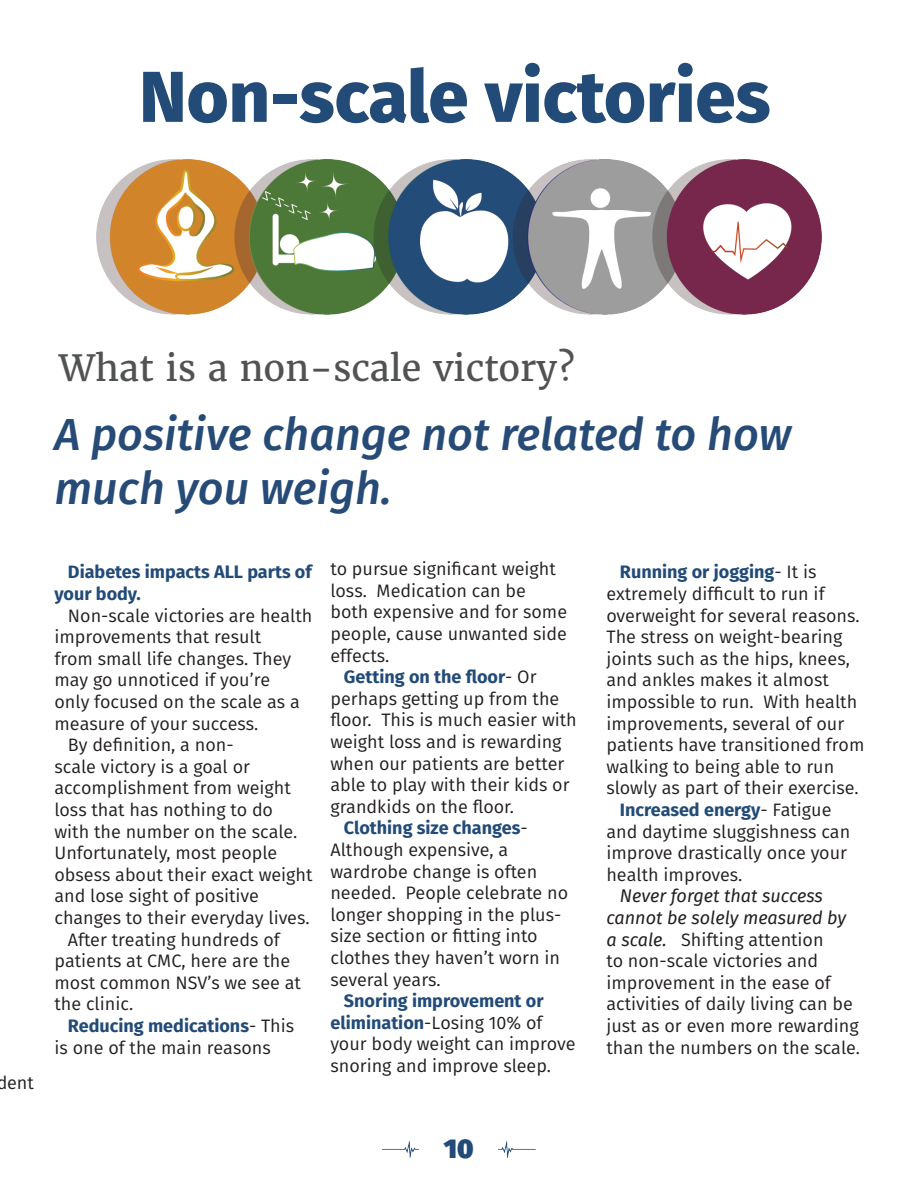
<style>
.page{position:relative;width:918px;height:1188px;background:#fff}
.page>*{position:absolute;margin:0;border:0;box-sizing:border-box;transform-origin:0 0}
.t1{font:800 72px "Fira Sans";color:#224b77}
.t2{font:italic 500 45px/54px "Fira Sans";color:#274b77}
.t3{font:36px "Merriweather";color:#515252}
.t4{font:900 27px "Fira Sans";color:#224b77}
.t5{font:18px/21.6px "Fira Sans";color:#231f20}
.t6{font:700 18px/21.6px "Fira Sans";color:#224b77}
.s1{font-weight:700;color:#224b77}
.s2{font-style:italic}
</style>
<div class="page">
<img style="left:383px;top:1141px;width:36px;height:17px">
<img style="left:499px;top:1141px;width:36px;height:17px">
<img style="left:97px;top:160px;width:724px;height:155px">
<p class="t1" style="left:139px;top:34px;width:633px">Non-scale victories</p>
<p class="t3" style="left:59px;top:345px;width:517px">What is a non-scale victory?</p>
<p class="t2" style="left:54px;top:405px;width:739px">A positive change not related to how much you weigh.</p>
<p class="t5" style="left:-4px;top:1072px;width:39px">dent</p>
<p class="t6" style="left:54px;top:560px;width:259px;text-indent:14px">Diabetes impacts ALL parts of your body.</p>
<p class="t5" style="left:54px;top:605px;width:259px;text-indent:14px">Non-scale victories are health improvements that result<br>from small life changes. They may go unnoticed if you’re<br>only focused on the scale as a measure of your success.</p>
<p class="t5" style="left:54px;top:734px;width:260px;text-indent:14px">By definition, a non-<br>scale victory is a goal or accomplishment from weight loss that has nothing to do<br>with the number on the scale.<br>Unfortunately, most people obsess about their exact weight and lose sight of positive changes to their everyday lives.</p>
<p class="t5" style="left:54px;top:929px;width:248px;text-indent:14px">After treating hundreds of patients at CMC, here are the most common NSV’s we see at the clinic.</p>
<p class="t5" style="left:54px;top:1015px;width:241px;text-indent:14px"><span class="s1">Reducing medications</span>- This is one of the main reasons</p>
<p class="t5" style="left:330px;top:558px;width:238px">to pursue significant weight loss. Medication can be both expensive and for some people, cause unwanted side effects.</p>
<p class="t5" style="left:330px;top:666px;width:248px;text-indent:14px"><span class="s1">Getting on the floor</span>- Or perhaps getting up from the floor. This is much easier with weight loss and is rewarding when our patients are better able to play with their kids or grandkids on the floor.</p>
<p class="t5" style="left:330px;top:817px;width:239px;text-indent:14px"><span class="s1">Clothing size changes</span>-<br>Although expensive, a wardrobe change is often needed. People celebrate no longer shopping in the plus&shy;size section or fitting into clothes they haven’t worn in several years.</p>
<p class="t5" style="left:330px;top:990px;width:247px;text-indent:14px"><span class="s1">Snoring improvement or elimination</span>-Losing 10% of your body weight can improve snoring and improve sleep.</p>
<p class="t5" style="left:606px;top:561px;width:260px;text-indent:14px"><span class="s1">Running or jogging</span>- It is extremely difficult to run if overweight for several reasons.<br>The stress on weight-bearing joints such as the hips, knees, and ankles makes it almost impossible to run. With health improvements, several of our patients have transitioned from walking to being able to run slowly as part of their exercise.</p>
<p class="t5" style="left:606px;top:799px;width:245px;text-indent:14px"><span class="s1">Increased energy</span>- Fatigue and daytime sluggishness can improve drastically once your health improves.</p>
<p class="t5" style="left:606px;top:885px;width:255px;text-indent:14px"><span class="s2">Never forget that success cannot be solely measured by a scale.</span> Shifting attention<br>to non-scale victories and improvement in the ease of activities of daily living can be just as or even more rewarding than the numbers on the scale.</p>
<h3 class="t4" style="left:444px;top:1124px;width:31px">10</h3>
</div>
